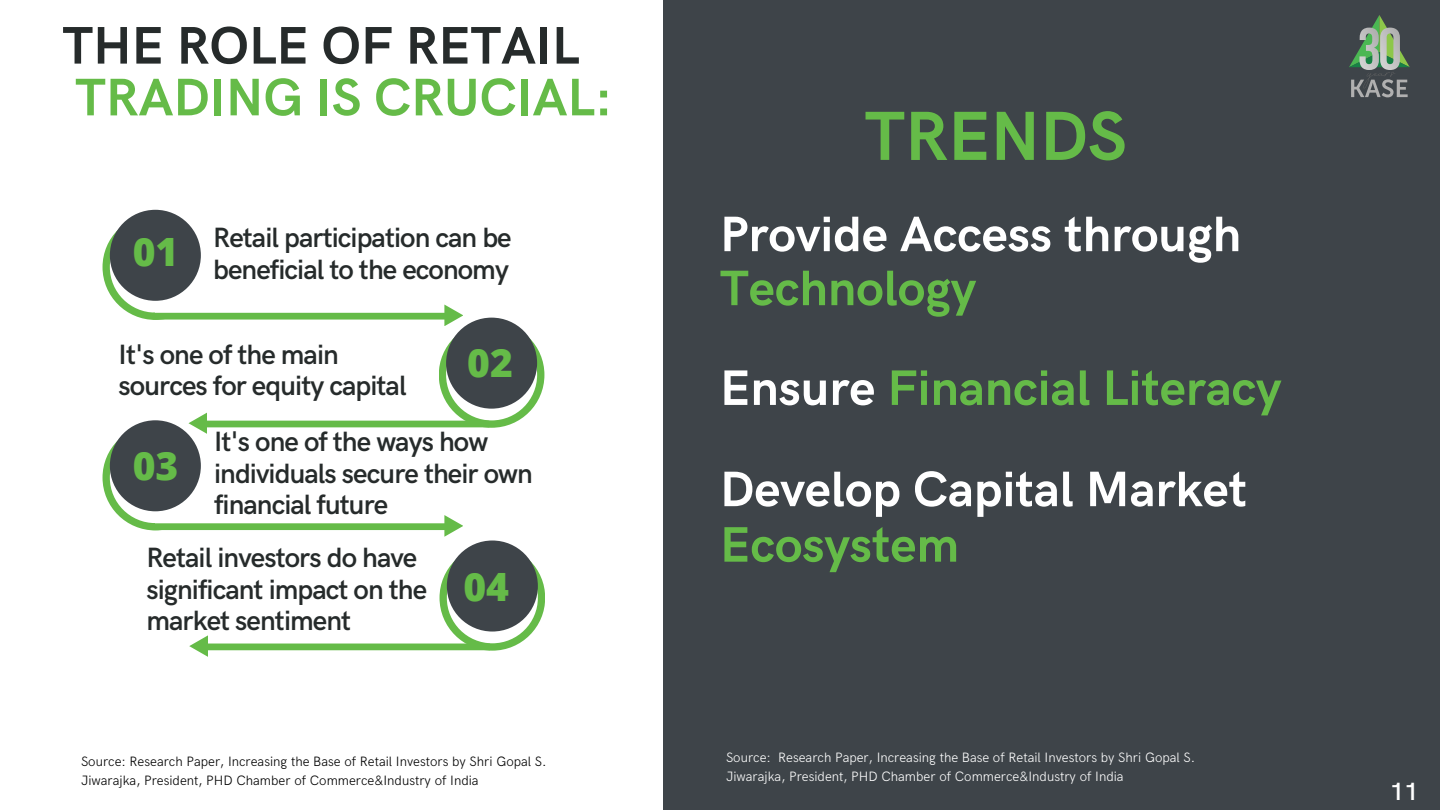
<style>
.page{position:relative;width:1440px;height:810px;background:#fff}
.page>*{position:absolute;margin:0;border:0;box-sizing:border-box;transform-origin:0 0}
.t1{font:700 69.7px "HK Grotesk";color:#65bb48}
.t2{font:700 53px "HK Grotesk";color:#65bb48}
.t3{font:700 53px "HK Grotesk";color:#262b2b}
.t4{font:700 50px/100.5px "HK Grotesk";color:#65bb48}
.t5{font:700 50px "HK Grotesk";color:#fff}
.t6{font:800 39px "Open Sans";color:#65bb48}
.t7{font:600 28px/31.5px "HK Grotesk";letter-spacing:-.035em;color:#262b2b}
.t8{font:600 25px "HK Grotesk";color:#fff}
.t9{font:300 13.6px/18.8px "HK Grotesk";color:#000}
.t10{font:300 13.6px/18.8px "HK Grotesk";color:#fff}
.s1{color:#fff}
</style>
<div class="page">
<div style="left:664px;top:0;width:776px;height:810px;background:#3e4449"></div>
<svg style="left:247px;top:415px;width:234px;height:13px"></svg>
<svg style="left:444px;top:305px;width:19px;height:21px"></svg>
<div style="left:103px;top:214px;width:105px;height:106px;background:#65bb48;border-radius:50%"></div>
<div style="left:110px;top:222px;width:91px;height:91px;background:#fff;border-radius:50%"></div>
<div style="left:155px;top:210px;width:92px;height:108px;background:#fff"></div>
<div style="left:110px;top:210px;width:91px;height:91px;background:#3e4449;border-radius:50%"></div>
<div style="left:153px;top:313px;width:301px;height:7px;background:#65bb48"></div>
<svg style="left:444px;top:515px;width:19px;height:22px"></svg>
<div style="left:103px;top:425px;width:105px;height:105px;background:#65bb48;border-radius:50%"></div>
<div style="left:110px;top:432px;width:91px;height:91px;background:#fff;border-radius:50%"></div>
<div style="left:155px;top:420px;width:92px;height:109px;background:#fff"></div>
<div style="left:110px;top:420px;width:91px;height:91px;background:#3e4449;border-radius:50%"></div>
<div style="left:153px;top:523px;width:301px;height:7px;background:#65bb48"></div>
<div style="left:439px;top:322px;width:105px;height:106px;background:#65bb48;border-radius:50%"></div>
<div style="left:446px;top:329px;width:91px;height:91px;background:#fff;border-radius:50%"></div>
<div style="left:199px;top:421px;width:290px;height:6px;background:#65bb48"></div>
<svg style="left:188px;top:412px;width:19px;height:22px"></svg>
<div style="left:446px;top:318px;width:91px;height:91px;background:#3e4449;border-radius:50%"></div>
<svg style="left:1349px;top:15px;width:61px;height:82px"></svg>
<div style="left:440px;top:545px;width:105px;height:106px;background:#65bb48;border-radius:50%"></div>
<div style="left:447px;top:552px;width:91px;height:91px;background:#fff;border-radius:50%"></div>
<div style="left:200px;top:644px;width:290px;height:6px;background:#65bb48"></div>
<svg style="left:189px;top:635px;width:19px;height:22px"></svg>
<div style="left:447px;top:541px;width:91px;height:91px;background:#3e4449;border-radius:50%"></div>
<h2 class="t3" style="left:63px;top:16px;width:518px">THE ROLE OF RETAIL</h2>
<h2 class="t2" style="left:75px;top:68px;width:539px">TRADING IS CRUCIAL:</h2>
<h3 class="t6" style="left:133px;top:225px;width:47px">01</h3>
<p class="t7" style="left:213px;top:223px;width:300px">Retail participation can be beneficial to the economy</p>
<p class="t7" style="left:119px;top:339px;width:289px">It's one of the main sources for equity capital</p>
<h3 class="t6" style="left:467px;top:335px;width:47px">02</h3>
<h3 class="t6" style="left:133px;top:438px;width:47px">03</h3>
<p class="t7" style="left:214px;top:427px;width:320px">It's one of the ways how individuals secure their own financial future</p>
<p class="t7" style="left:146px;top:543px;width:282px">Retail investors do have significant impact on the market sentiment</p>
<h3 class="t6" style="left:463px;top:560px;width:47px">04</h3>
<h1 class="t1" style="left:865px;top:97px;width:263px">TRENDS</h1>
<h3 class="t5" style="left:720px;top:206px;width:523px">Provide Access through</h3>
<h3 class="t4" style="left:720px;top:240px;width:563px">Technology<br><span class="s1">Ensure</span> Financial Literacy<br><span class="s1">Develop Capital Market</span></h3>
<h3 class="t4" style="left:720px;top:496px;width:241px">Ecosystem</h3>
<p class="t9" style="left:81px;top:752px;width:467px">Source: Research Paper, Increasing the Base of Retail Investors by Shri Gopal S.<br>Jiwarajka, President, PHD Chamber of Commerce&amp;Industry of India</p>
<p class="t10" style="left:726px;top:748px;width:471px">Source: Research Paper, Increasing the Base of Retail Investors by Shri Gopal S.<br>Jiwarajka, President, PHD Chamber of Commerce&amp;Industry of India</p>
<p class="t8" style="left:1390px;top:777px;width:30px">11</p>
</div>
